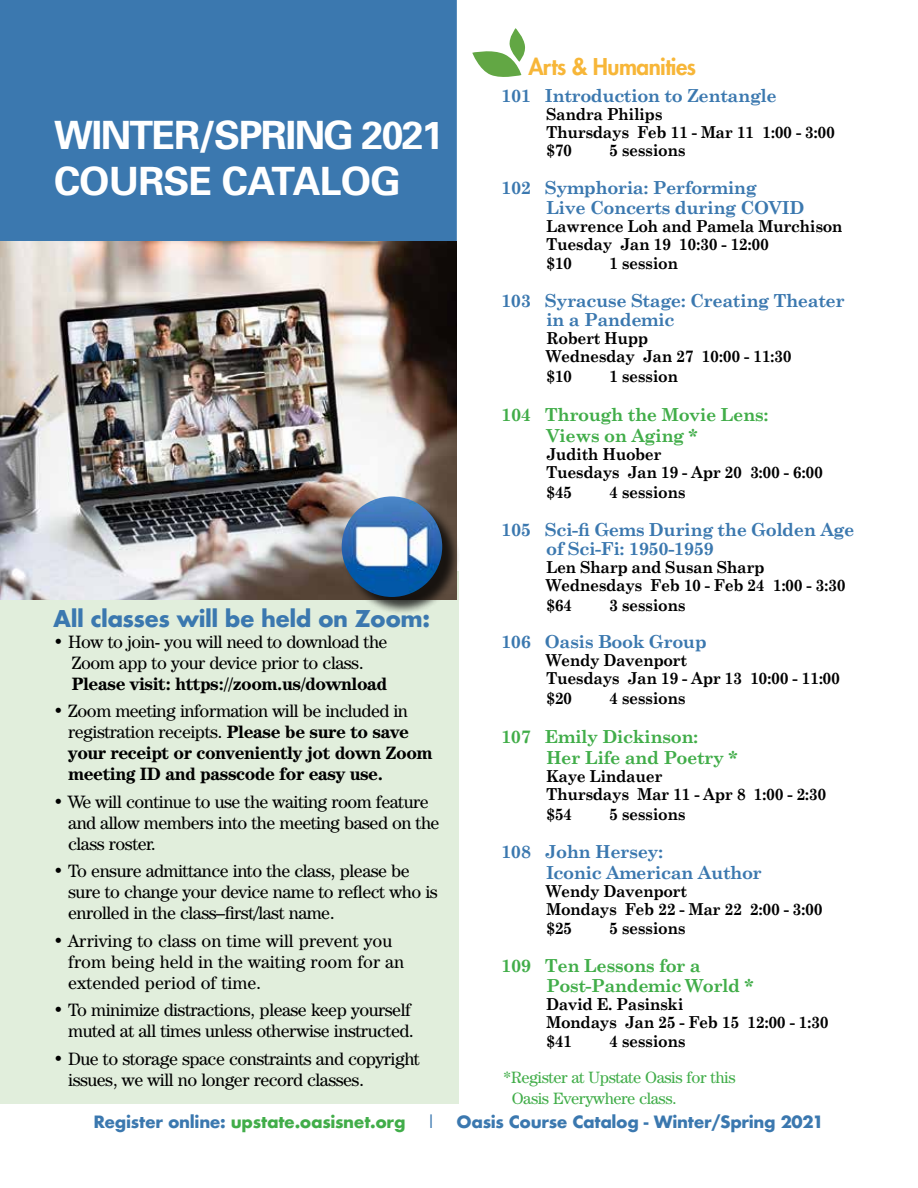
<style>
.page{position:relative;width:918px;height:1188px;background:#fff}
.page>*{position:absolute;margin:0;border:0;box-sizing:border-box;transform-origin:0 0}
.t1{font:700 39px/46.8px "Univers";letter-spacing:-.04em;color:#fff}
.t2{font:700 22.5px "Futura";letter-spacing:-.025em;color:#3b78af}
.t3{font:800 22.5px "Futura";letter-spacing:-.025em;color:#f7b638}
.t4{font:18px/21px "Century IT Cby BT";letter-spacing:-.025em;color:#000}
.t5{font:700 18px/19.5px "Century Schoolbook";letter-spacing:-.025em;color:#3b78af}
.t6{font:700 18px/21px "Century IT Cby BT";letter-spacing:-.025em;color:#000}
.t7{font:700 18px/21px "Century Schoolbook";letter-spacing:-.025em;color:#41ad49}
.t8{font:18px/21px "Century IT Cby BT";color:#000}
.t9{font:700 16.5px/18px "Century Schoolbook";letter-spacing:-.025em;color:#000;scale:.95 1}
.t10{font:16.5px/21px "Century IT Cby BT";letter-spacing:-.025em;color:#41ad49}
.t11{font:700 16.5px "Futura";letter-spacing:-.02em;color:#3b78af}
.t12{font:700 16.5px "Futura";letter-spacing:-.02em;color:#41ad49}
.t13{font:16.5px "Futura";color:#3b78af}
.s1{font-weight:700}
.s2{font-weight:400}
.s3{color:#3b78af}
</style>
<div class="page">
<div style="left:0;top:0;width:457px;height:242px;background:#3b78af"></div>
<div style="left:0;top:571px;width:459px;height:533px;background:#e1eedc"></div>
<img style="left:0;top:242px;width:457px;height:357px">
<div style="left:344px;top:499px;width:117px;height:117px;background:#000;opacity:.75"></div>
<img style="left:342px;top:496px;width:100px;height:101px">
<svg style="left:472px;top:28px;width:53px;height:49px"></svg>
<h1 class="t1" style="left:54px;top:111px;width:391px">WINTER/SPRING 2021<br>COURSE CATALOG</h1>
<h2 class="t2" style="left:53px;top:602px;width:378px">All classes will be held on Zoom:</h2>
<p class="t4" style="left:53px;top:631px;width:336px;text-align:center"><span class="s1">•</span> How to join- you will need to download the<br>Zoom app to your device prior to class.</p>
<p class="t6" style="left:72px;top:673px;width:317px">Please visit: https://zoom.us/download</p>
<p class="t6" style="left:68px;top:700px;width:366px;text-indent:-15px">• <span class="s2">Zoom meeting information will be included in registration receipts.</span> Please be sure to save your receipt or conveniently jot down Zoom meeting ID and passcode for easy use.</p>
<p class="t4" style="left:68px;top:791px;width:373px;text-indent:-15px">• We will continue to use the waiting room feature and allow members into the meeting based on the class roster.</p>
<p class="t4" style="left:68px;top:860px;width:371px;text-indent:-15px">• To ensure admittance into the class, please be sure to change your device name to reflect who is enrolled in the class–first/last name.</p>
<p class="t8" style="left:68px;top:930px;width:338px;text-indent:-15px">• Arriving to class on time will prevent you from being held in the waiting room for an extended period of time.</p>
<p class="t4" style="left:53px;top:999px;width:362px;text-align:right">• To minimize distractions, please keep yourself muted at all times unless otherwise instructed.</p>
<p class="t4" style="left:68px;top:1048px;width:353px;text-indent:-15px">• Due to storage space constraints and copyright issues, we will no longer record classes.</p>
<h2 class="t3" style="left:528px;top:52px;width:169px">Arts &amp; Humanities</h2>
<p class="t5" style="left:501px;top:86px;width:277px">101 Introduction to Zentangle</p>
<p class="t9" style="left:546px;top:105px;width:306px">Sandra Philips<br>Thursdays Feb 11 - Mar 11 1:00 - 3:00 $70</p>
<p class="t9" style="left:609px;top:141px;width:82px">5 sessions</p>
<p class="t5" style="left:546px;top:178px;width:260px;text-indent:-45px">102 Symphoria: Performing<br>Live Concerts during COVID</p>
<p class="t9" style="left:546px;top:216px;width:314px">Lawrence Loh and Pamela Murchison<br>Tuesday Jan 19 10:30 - 12:00</p>
<p class="t9" style="left:546px;top:254px;width:29px">$10</p>
<p class="t9" style="left:609px;top:254px;width:74px">1 session</p>
<p class="t5" style="left:546px;top:291px;width:300px;text-indent:-45px">103 Syracuse Stage: Creating Theater in a Pandemic</p>
<p class="t9" style="left:546px;top:329px;width:260px">Robert Hupp<br>Wednesday Jan 27 10:00 - 11:30</p>
<p class="t9" style="left:546px;top:367px;width:29px">$10</p>
<p class="t9" style="left:609px;top:367px;width:74px">1 session</p>
<p class="t7" style="left:546px;top:404px;width:224px;text-indent:-45px">104 Through the Movie Lens:<br>Views on Aging *</p>
<p class="t9" style="left:546px;top:445px;width:293px">Judith Huober<br>Tuesdays Jan 19 - Apr 20 3:00 - 6:00</p>
<p class="t9" style="left:546px;top:483px;width:29px">$45</p>
<p class="t9" style="left:609px;top:483px;width:82px">4 sessions</p>
<p class="t5" style="left:546px;top:519px;width:310px;text-indent:-45px">105 Sci-fi Gems During the Golden Age of Sci-Fi: 1950-1959</p>
<p class="t9" style="left:546px;top:558px;width:317px">Len Sharp and Susan Sharp<br>Wednesdays Feb 10 - Feb 24 1:00 - 3:30</p>
<p class="t9" style="left:546px;top:596px;width:29px">$64</p>
<p class="t9" style="left:609px;top:596px;width:82px">3 sessions</p>
<p class="t5" style="left:501px;top:632px;width:207px">106 Oasis Book Group</p>
<p class="t9" style="left:546px;top:651px;width:311px">Wendy Davenport<br>Tuesdays Jan 19 - Apr 13 10:00 - 11:00</p>
<p class="t9" style="left:546px;top:689px;width:29px">$20</p>
<p class="t9" style="left:609px;top:689px;width:82px">4 sessions</p>
<p class="t7" style="left:546px;top:726px;width:193px;text-indent:-45px">107 Emily Dickinson:<br>Her Life and Poetry *</p>
<p class="t9" style="left:546px;top:767px;width:297px">Kaye Lindauer<br>Thursdays Mar 11 - Apr 8 1:00 - 2:30</p>
<p class="t9" style="left:546px;top:805px;width:29px">$54</p>
<p class="t9" style="left:609px;top:805px;width:82px">5 sessions</p>
<p class="t5" style="left:546px;top:841px;width:217px;line-height:21px;text-indent:-45px">108 John Hersey:<br>Iconic American Author</p>
<p class="t9" style="left:546px;top:882px;width:293px">Wendy Davenport<br>Mondays Feb 22 - Mar 22 2:00 - 3:00</p>
<p class="t9" style="left:546px;top:919px;width:29px">$25</p>
<p class="t9" style="left:609px;top:919px;width:82px">5 sessions</p>
<p class="t7" style="left:546px;top:956px;width:209px;line-height:19.5px;text-indent:-45px">109 Ten Lessons for a<br>Post-Pandemic World *</p>
<p class="t9" style="left:546px;top:994px;width:299px">David E. Pasinski<br>Mondays Jan 25 - Feb 15 12:00 - 1:30</p>
<p class="t9" style="left:546px;top:1032px;width:29px">$41</p>
<p class="t9" style="left:609px;top:1032px;width:82px">4 sessions</p>
<p class="t10" style="left:512px;top:1066px;width:225px;text-indent:-8px">*Register at Upstate Oasis for this<br>Oasis Everywhere class.</p>
<p class="t12" style="left:93px;top:1110px;width:314px"><span class="s3">Register online:</span> upstate.oasisnet.org</p>
<p class="t13" style="left:426px;top:1111px;width:11px">|</p>
<p class="t11" style="left:457px;top:1110px;width:369px">Oasis Course Catalog - Winter/Spring 2021</p>
</div>
